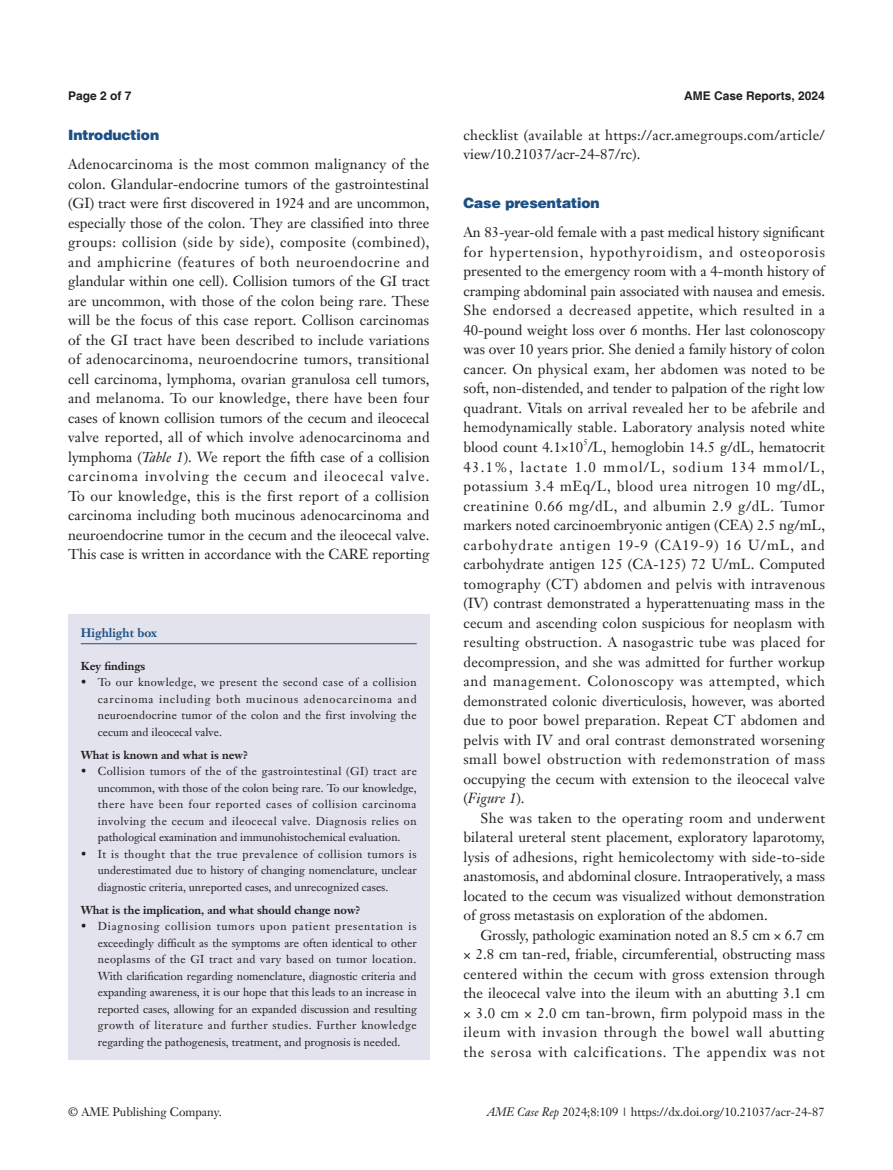
<style>
.page{position:relative;width:893px;height:1170px;background:#fff}
.page>*{position:absolute;margin:0;border:0;box-sizing:border-box;transform-origin:0 0}
.t1{font:14.25px/19.5px "Janson Text LT";letter-spacing:.005em;color:#231f20;text-align:justify}
.t2{font:900 14.25px "Helvetica";color:#1c5085}
.t3{font:12px "Janson Text LT";color:#231f20}
.t4{font:700 12px "Helvetica";color:#231f20}
.t5{font:700 12px "Janson Text LT";color:#1c5085}
.t6{font:11.25px/16.5px "Janson Text LT";color:#231f20;text-align:justify}
.t7{font:700 11.25px "Janson Text LT";color:#231f20}
.t8{font:8.25px "Janson Text LT";color:#231f20}
.s1{font-style:italic}
</style>
<div class="page">
<div style="left:68px;top:614px;width:361px;height:445px;background:#e2e3ec"></div>
<hr style="left:81px;top:643px;width:336px;height:1px;background:#1c5085">
<p class="t4" style="left:68px;top:88px;width:65px">Page 2 of 7</p>
<p class="t4" style="left:684px;top:88px;width:142px">AME Case Reports, 2024</p>
<p class="t2" style="left:68px;top:126px;width:93px">Introduction</p>
<p class="t1" style="left:68px;top:154px;width:363px">Adenocarcinoma is the most common malignancy of the colon. Glandular-endocrine tumors of the gastrointestinal (GI) tract were first discovered in 1924 and are uncommon, especially those of the colon. They are classified into three groups: collision (side by side), composite (combined), and amphicrine (features of both neuroendocrine and glandular within one cell). Collision tumors of the GI tract are uncommon, with those of the colon being rare. These will be the focus of this case report. Collison carcinomas of the GI tract have been described to include variations of adenocarcinoma, neuroendocrine tumors, transitional cell carcinoma, lymphoma, ovarian granulosa cell tumors, and melanoma. To our knowledge, there have been four cases of known collision tumors of the cecum and ileocecal valve reported, all of which involve adenocarcinoma and lymphoma (<span class="s1">Table 1</span>). We report the fifth case of a collision carcinoma involving the cecum and ileocecal valve.<br>To our knowledge, this is the first report of a collision carcinoma including both mucinous adenocarcinoma and neuroendocrine tumor in the cecum and the ileocecal valve.<br>This case is written in accordance with the CARE reporting</p>
<p class="t5" style="left:81px;top:625px;width:78px">Highlight box</p>
<p class="t7" style="left:81px;top:658px;width:66px">Key findings</p>
<p class="t6" style="left:98px;top:674px;width:320px;text-indent:-17px">• To our knowledge, we present the second case of a collision carcinoma including both mucinous adenocarcinoma and neuroendocrine tumor of the colon and the first involving the cecum and ileocecal valve.</p>
<p class="t7" style="left:81px;top:747px;width:169px">What is known and what is new?</p>
<p class="t6" style="left:98px;top:763px;width:321px;text-indent:-17px">• Collision tumors of the of the gastrointestinal (GI) tract are uncommon, with those of the colon being rare. To our knowledge, there have been four reported cases of collision carcinoma involving the cecum and ileocecal valve. Diagnosis relies on pathological examination and immunohistochemical evaluation.</p>
<p class="t6" style="left:98px;top:845px;width:320px;text-indent:-17px">• It is thought that the true prevalence of collision tumors is underestimated due to history of changing nomenclature, unclear diagnostic criteria, unreported cases, and unrecognized cases.</p>
<p class="t7" style="left:81px;top:902px;width:281px">What is the implication, and what should change now?</p>
<p class="t6" style="left:98px;top:917px;width:321px;text-indent:-17px">• Diagnosing collision tumors upon patient presentation is exceedingly difficult as the symptoms are often identical to other neoplasms of the GI tract and vary based on tumor location.<br>With clarification regarding nomenclature, diagnostic criteria and expanding awareness, it is our hope that this leads to an increase in reported cases, allowing for an expanded discussion and resulting growth of literature and further studies. Further knowledge regarding the pathogenesis, treatment, and prognosis is needed.</p>
<p class="t1" style="left:463px;top:125px;width:363px">checklist (available at https://acr.amegroups.com/article/ view/10.21037/acr-24-87/rc).</p>
<p class="t2" style="left:463px;top:194px;width:138px">Case presentation</p>
<p class="t1" style="left:463px;top:222px;width:363px">An 83-year-old female with a past medical history significant for hypertension, hypothyroidism, and osteoporosis presented to the emergency room with a 4-month history of cramping abdominal pain associated with nausea and emesis.<br>She endorsed a decreased appetite, which resulted in a 40-pound weight loss over 6 months. Her last colonoscopy was over 10 years prior. She denied a family history of colon cancer. On physical exam, her abdomen was noted to be soft, non-distended, and tender to palpation of the right low quadrant. Vitals on arrival revealed her to be afebrile and hemodynamically stable. Laboratory analysis noted white blood count 4.1×10 /L, hemoglobin 14.5 g/dL, hematocrit</p>
<p class="t8" style="left:583px;top:437px;width:6px">5</p>
<p class="t1" style="left:463px;top:456px;width:363px">43.1%, lactate 1.0 mmol/L, sodium 134 mmol/L, potassium 3.4 mEq/L, blood urea nitrogen 10 mg/dL, creatinine 0.66 mg/dL, and albumin 2.9 g/dL. Tumor markers noted carcinoembryonic antigen (CEA) 2.5 ng/mL, carbohydrate antigen 19-9 (CA19-9) 16 U/mL, and carbohydrate antigen 125 (CA-125) 72 U/mL. Computed tomography (CT) abdomen and pelvis with intravenous (IV) contrast demonstrated a hyperattenuating mass in the cecum and ascending colon suspicious for neoplasm with resulting obstruction. A nasogastric tube was placed for decompression, and she was admitted for further workup and management. Colonoscopy was attempted, which demonstrated colonic diverticulosis, however, was aborted due to poor bowel preparation. Repeat CT abdomen and pelvis with IV and oral contrast demonstrated worsening small bowel obstruction with redemonstration of mass occupying the cecum with extension to the ileocecal valve (<span class="s1">Figure 1</span>).</p>
<p class="t1" style="left:463px;top:807px;width:363px;text-indent:17px">She was taken to the operating room and underwent bilateral ureteral stent placement, exploratory laparotomy, lysis of adhesions, right hemicolectomy with side-to-side anastomosis, and abdominal closure. Intraoperatively, a mass located to the cecum was visualized without demonstration of gross metastasis on exploration of the abdomen.</p>
<p class="t1" style="left:463px;top:924px;width:363px;text-indent:17px">Grossly, pathologic examination noted an 8.5 cm × 6.7 cm × 2.8 cm tan-red, friable, circumferential, obstructing mass centered within the cecum with gross extension through the ileocecal valve into the ileum with an abutting 3.1 cm × 3.0 cm × 2.0 cm tan-brown, firm polypoid mass in the ileum with invasion through the bowel wall abutting the serosa with calcifications. The appendix was not</p>
<p class="t3" style="left:68px;top:1104px;width:155px">© AME Publishing Company.</p>
<p class="t3" style="left:487px;top:1104px;width:339px"><span class="s1">AME Case Rep</span> 2024;8:109 | https://dx.doi.org/10.21037/acr-24-87</p>
</div>
